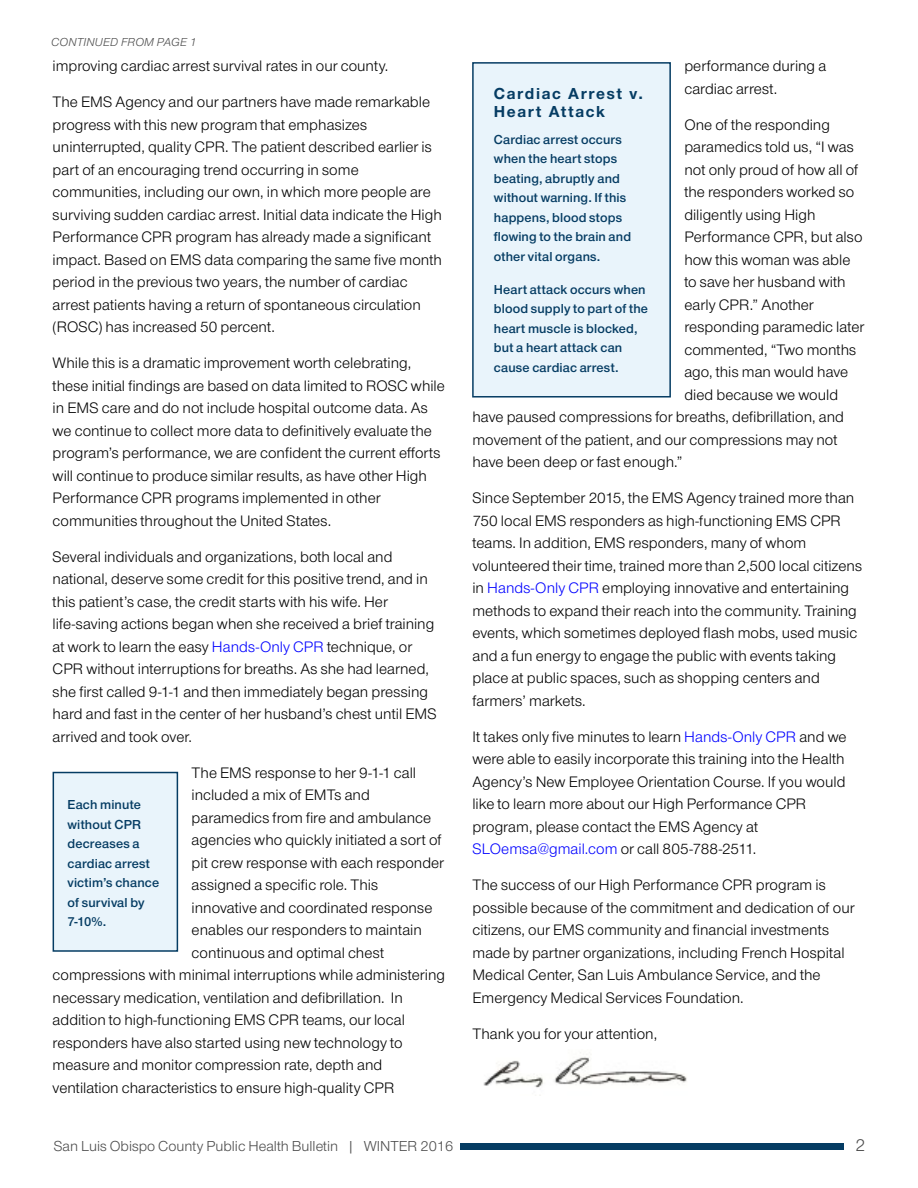
<style>
.page{position:relative;width:918px;height:1188px;background:#fff}
.page>*{position:absolute;margin:0;border:0;box-sizing:border-box;transform-origin:0 0}
.t1{font:18px "Nimbus San Nov";color:#4b4b4b}
.t2{font:700 16.5px/18.1px "Nimbus San Nov";letter-spacing:.1em;color:#053c63}
.Body_Text{font:15.75px/22.5px "Nimbus San Nov";color:#000}
.Footer_Text{font:15px "Nimbus San Nov";color:#4b4b4b}
.Body_Text-2{font:13.5px/19.5px "Nimbus San Nov Sem Bol";letter-spacing:.01em;color:#053c63}
.t3{font:italic 12px "Nimbus San Nov";letter-spacing:.015em;color:#4b4b4b}
.s1{color:#00f}
</style>
<div class="page">
<img style="left:483px;top:1052px;width:204px;height:44px">
<div style="left:460px;top:1143px;width:384px;height:7px;background:#053c63"></div>
<div style="left:473px;top:63px;width:197px;height:334px;background:#e9f4fb"></div>
<div style="left:472px;top:62px;width:199px;height:336px;border:2px solid #053c63"></div>
<div style="left:53px;top:773px;width:124px;height:178px;background:#e9f4fb"></div>
<div style="left:53px;top:772px;width:125px;height:180px;border:2px solid #053c63"></div>
<p class="t3" style="left:51px;top:35px;width:147px">CONTINUED FROM PAGE 1</p>
<p class="Body_Text" style="left:53px;top:55px;width:337px">improving cardiac arrest survival rates in our county.</p>
<p class="Body_Text" style="left:53px;top:91px;width:391px">The EMS Agency and our partners have made remarkable progress with this new program that emphasizes uninterrupted, quality CPR. The patient described earlier is part of an encouraging trend occurring in some communities, including our own, in which more people are surviving sudden cardiac arrest. Initial data indicate the High Performance CPR program has already made a significant impact. Based on EMS data comparing the same five month period in the previous two years, the number of cardiac arrest patients having a return of spontaneous circulation (ROSC) has increased 50 percent.</p>
<p class="Body_Text" style="left:53px;top:352px;width:394px">While this is a dramatic improvement worth celebrating, these initial findings are based on data limited to ROSC while in EMS care and do not include hospital outcome data. As we continue to collect more data to definitively evaluate the program’s performance, we are confident the current efforts will continue to produce similar results, as have other High Performance CPR programs implemented in other communities throughout the United States.</p>
<p class="Body_Text" style="left:53px;top:545px;width:386px">Several individuals and organizations, both local and national, deserve some credit for this positive trend, and in this patient’s case, the credit starts with his wife. Her life-saving actions began when she received a brief training at work to learn the easy <span class="s1">Hands-Only CPR</span> technique, or CPR without interruptions for breaths. As she had learned, she first called 9-1-1 and then immediately began pressing hard and fast in the center of her husband’s chest until EMS arrived and took over.</p>
<p class="Body_Text" style="left:192px;top:761px;width:226px">The EMS response to her 9-1-1 call</p>
<p class="Body_Text" style="left:192px;top:784px;width:180px">included a mix of EMTs and</p>
<p class="Body_Text" style="left:192px;top:806px;width:241px">paramedics from fire and ambulance</p>
<p class="Body_Text" style="left:192px;top:829px;width:252px">agencies who quickly initiated a sort of</p>
<p class="Body_Text" style="left:192px;top:851px;width:254px">pit crew response with each responder</p>
<p class="Body_Text" style="left:192px;top:874px;width:188px">assigned a specific role. This</p>
<p class="Body_Text" style="left:192px;top:896px;width:242px">innovative and coordinated response</p>
<p class="Body_Text" style="left:192px;top:919px;width:232px">enables our responders to maintain</p>
<p class="Body_Text" style="left:192px;top:941px;width:194px">continuous and optimal chest</p>
<p class="Body_Text" style="left:53px;top:964px;width:394px">compressions with minimal interruptions while administering</p>
<p class="Body_Text" style="left:53px;top:986px;width:352px">necessary medication, ventilation and defibrillation. In</p>
<p class="Body_Text" style="left:53px;top:1009px;width:354px">addition to high-functioning EMS CPR teams, our local</p>
<p class="Body_Text" style="left:53px;top:1031px;width:351px">responders have also started using new technology to</p>
<p class="Body_Text" style="left:53px;top:1054px;width:331px">measure and monitor compression rate, depth and</p>
<p class="Body_Text" style="left:53px;top:1076px;width:343px">ventilation characteristics to ensure high-quality CPR</p>
<p class="Body_Text-2" style="left:68px;top:795px;width:93px">Each minute without CPR decreases a cardiac arrest victim’s chance of survival by<br>7-10%.</p>
<p class="Body_Text" style="left:684px;top:55px;width:143px">performance during a cardiac arrest.</p>
<p class="Body_Text" style="left:684px;top:113px;width:147px">One of the responding</p>
<p class="Body_Text" style="left:684px;top:136px;width:171px">paramedics told us, “I was</p>
<p class="Body_Text" style="left:684px;top:158px;width:175px">not only proud of how all of</p>
<p class="Body_Text" style="left:684px;top:181px;width:171px">the responders worked so</p>
<p class="Body_Text" style="left:684px;top:203px;width:133px">diligently using High</p>
<p class="Body_Text" style="left:684px;top:226px;width:180px">Performance CPR, but also</p>
<p class="Body_Text" style="left:684px;top:248px;width:168px">how this woman was able</p>
<p class="Body_Text" style="left:684px;top:271px;width:163px">to save her husband with</p>
<p class="Body_Text" style="left:684px;top:293px;width:131px">early CPR.” Another</p>
<p class="Body_Text" style="left:684px;top:316px;width:182px">responding paramedic later</p>
<p class="Body_Text" style="left:684px;top:338px;width:173px">commented, “Two months</p>
<p class="Body_Text" style="left:684px;top:361px;width:165px">ago, this man would have</p>
<p class="Body_Text" style="left:684px;top:383px;width:155px">died because we would</p>
<p class="Body_Text" style="left:472px;top:406px;width:373px">have paused compressions for breaths, defibrillation, and</p>
<p class="Body_Text" style="left:472px;top:428px;width:367px">movement of the patient, and our compressions may not</p>
<p class="Body_Text" style="left:472px;top:451px;width:212px">have been deep or fast enough.”</p>
<p class="Body_Text" style="left:472px;top:487px;width:391px">Since September 2015, the EMS Agency trained more than 750 local EMS responders as high-functioning EMS CPR teams. In addition, EMS responders, many of whom volunteered their time, trained more than 2,500 local citizens in <span class="s1">Hands-Only CPR</span> employing innovative and entertaining methods to expand their reach into the community. Training events, which sometimes deployed flash mobs, used music and a fun energy to engage the public with events taking place at public spaces, such as shopping centers and farmers’ markets.</p>
<p class="Body_Text" style="left:472px;top:725px;width:376px">It takes only five minutes to learn <span class="s1">Hands-Only CPR</span> and we were able to easily incorporate this training into the Health Agency’s New Employee Orientation Course. If you would like to learn more about our High Performance CPR program, please contact the EMS Agency at <span class="s1">SLOemsa@gmail.com</span> or call 805-788-2511.</p>
<p class="Body_Text" style="left:472px;top:874px;width:384px">The success of our High Performance CPR program is possible because of the commitment and dedication of our citizens, our EMS community and financial investments made by partner organizations, including French Hospital Medical Center, San Luis Ambulance Service, and the Emergency Medical Services Foundation.</p>
<p class="Body_Text" style="left:472px;top:1022px;width:186px">Thank you for your attention,</p>
<p class="t2" style="left:494px;top:84px;width:151px">Cardiac Arrest v.<br>Heart Attack</p>
<p class="Body_Text-2" style="left:494px;top:129px;width:139px">Cardiac arrest occurs when the heart stops beating, abruptly and without warning. If this happens, blood stops flowing to the brain and other vital organs.</p>
<p class="Body_Text-2" style="left:494px;top:279px;width:156px">Heart attack occurs when blood supply to part of the heart muscle is blocked, but a heart attack can cause cardiac arrest.</p>
<p class="Footer_Text" style="left:54px;top:1137px;width:401px">San Luis Obispo County Public Health Bulletin | WINTER 2016</p>
<p class="t1" style="left:855px;top:1135px;width:11px">2</p>
</div>
